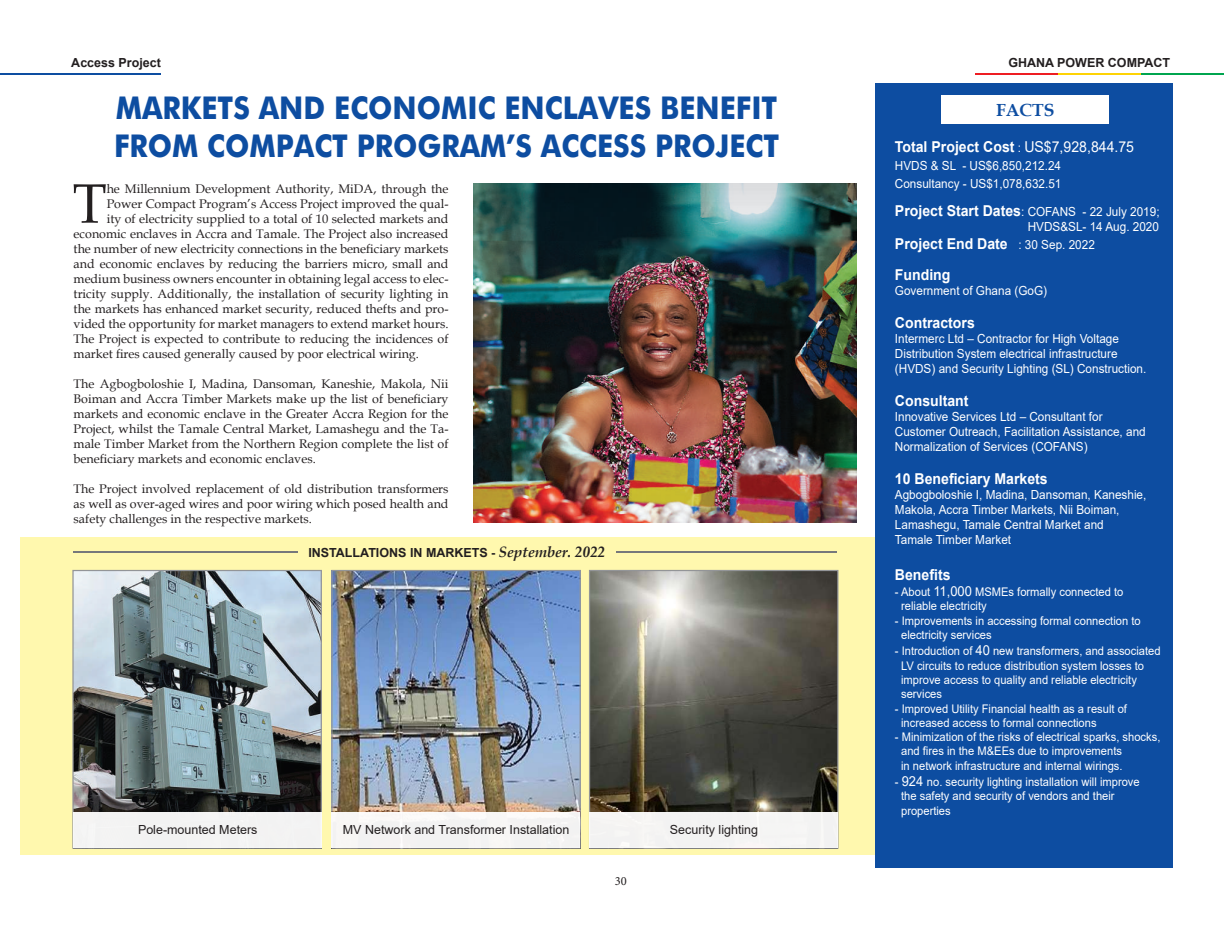
<style>
.page{position:relative;width:1224px;height:936px;background:#fff}
.page>*{position:absolute;margin:0;border:0;box-sizing:border-box;transform-origin:0 0}
.t1{font:55.5px "Book Antiqua";color:#231f20}
.t2{font:700 31.25px/37.5px "Futura BT";color:#0d4da1;scale:.91 1}
.t3{font:700 17.5px "Book Antiqua";color:#0d4da1}
.t4{font:700 15px/30.5px "Arial";color:#fff;scale:.94 1}
.t5{font:12.5px/15px "Book Antiqua";color:#231f20;text-align:justify}
.t6{font:12.5px/15px "Arial";color:#fff;scale:.94 1}
.t7{font:12.5px "Arial";color:#231f20}
.t8{font:700 12.5px "Arial";color:#231f20}
.t9{font:12.5px "Minion Pro";color:#231f20}
.t10{font:11.88px/14.2px "Arial";color:#fff;scale:.94 1}
.s1{font-family:"Book Antiqua";font-style:italic;font-size:15px}
.s2{font-weight:400;font-size:12.5px}
.s3{font-weight:400}
.s4{font-weight:700;font-size:15px}
.s5{font-size:13.75px}
</style>
<div class="page">
<hr style="left:0;top:73px;width:161px;height:1px;background:#0d4da1">
<hr style="left:975px;top:73px;width:83px;height:1px;background:#ee1d23">
<hr style="left:1058px;top:73px;width:82px;height:1px;background:#fed304">
<hr style="left:1141px;top:73px;width:83px;height:1px;background:#00a54f">
<div style="left:20px;top:537px;width:855px;height:318px;background:#fff8ae"></div>
<img style="left:74px;top:572px;width:246px;height:239px">
<div style="left:72px;top:570px;width:250px;height:278px;border:1px solid #939598"></div>
<div style="left:875px;top:83px;width:298px;height:784px;background:#0d4da1"></div>
<div style="left:941px;top:96px;width:167px;height:28px;background:#fff"></div>
<img style="left:333px;top:572px;width:246px;height:239px">
<div style="left:331px;top:570px;width:250px;height:278px;border:1px solid #939598"></div>
<img style="left:591px;top:572px;width:245px;height:239px">
<div style="left:589px;top:570px;width:249px;height:278px;border:1px solid #939598"></div>
<div style="left:73px;top:811px;width:249px;height:36px;background:#f3f3f3"></div>
<div style="left:331px;top:811px;width:249px;height:36px;background:#f4f3f3"></div>
<div style="left:589px;top:811px;width:249px;height:36px;background:#f4f3f3"></div>
<hr style="left:74px;top:551px;width:224px;height:1px;background:#76787b">
<hr style="left:616px;top:551px;width:221px;height:1px;background:#76787b">
<img style="left:473px;top:183px;width:383px;height:340px">
<p class="t8" style="left:71px;top:54px;width:91px">Access Project</p>
<p class="t8" style="left:1008px;top:54px;width:163px">GHANA POWER COMPACT</p>
<h2 class="t2" style="left:114px;top:89px;width:732px">MARKETS AND ECONOMIC ENCLAVES BENEFIT<br>FROM COMPACT PROGRAM’S ACCESS PROJECT</h2>
<h1 class="t1" style="left:73px;top:165px;width:36px">T</h1>
<p class="t5" style="left:107px;top:180px;width:343px">he Millennium Development Authority, MiDA, through the</p>
<p class="t5" style="left:107px;top:195px;width:343px">Power Compact Program’s Access Project improved the qual-</p>
<p class="t5" style="left:107px;top:210px;width:343px">ity of electricity supplied to a total of 10 selected markets and</p>
<p class="t5" style="left:74px;top:225px;width:376px">economic enclaves in Accra and Tamale. The Project also increased</p>
<p class="t5" style="left:74px;top:240px;width:376px">the number of new electricity connections in the beneficiary markets</p>
<p class="t5" style="left:74px;top:255px;width:376px">and economic enclaves by reducing the barriers micro, small and</p>
<p class="t5" style="left:74px;top:270px;width:376px">medium business owners encounter in obtaining legal access to elec-</p>
<p class="t5" style="left:74px;top:285px;width:376px">tricity supply. Additionally, the installation of security lighting in</p>
<p class="t5" style="left:74px;top:300px;width:376px">the markets has enhanced market security, reduced thefts and pro-</p>
<p class="t5" style="left:74px;top:315px;width:376px">vided the opportunity for market managers to extend market hours.</p>
<p class="t5" style="left:74px;top:330px;width:376px">The Project is expected to contribute to reducing the incidences of</p>
<p class="t5" style="left:74px;top:345px;width:347px">market fires caused generally caused by poor electrical wiring.</p>
<p class="t5" style="left:74px;top:375px;width:376px">The Agbogboloshie I, Madina, Dansoman, Kaneshie, Makola, Nii Boiman and Accra Timber Markets make up the list of beneficiary markets and economic enclave in the Greater Accra Region for the Project, whilst the Tamale Central Market, Lamashegu and the Ta&shy;male Timber Market from the Northern Region complete the list of beneficiary markets and economic enclaves.</p>
<p class="t5" style="left:74px;top:480px;width:376px">The Project involved replacement of old distribution transformers as well as over-aged wires and poor wiring which posed health and safety challenges in the respective markets.</p>
<p class="t8" style="left:308px;top:544px;width:298px">INSTALLATIONS IN MARKETS - <span class="s1">September. 2022</span></p>
<p class="t7" style="left:138px;top:821px;width:121px">Pole-mounted Meters</p>
<p class="t7" style="left:343px;top:821px;width:228px">MV Network and Transformer Installation</p>
<p class="t7" style="left:670px;top:821px;width:90px">Security lighting</p>
<p class="t9" style="left:615px;top:872px;width:14px">30</p>
<h3 class="t3" style="left:996px;top:98px;width:60px">FACTS</h3>
<p class="t4" style="left:895px;top:132px;width:256px">Total Project Cost <span class="s2">:</span> <span class="s3">US$7,928,844.75</span></p>
<p class="t6" style="left:895px;top:156px;width:179px;line-height:18px">HVDS &amp; SL - US$6,850,212.24<br>Consultancy - US$1,078,632.51</p>
<p class="t6" style="left:895px;top:204px;width:283px;text-align:right"><span class="s4">Project Start Dates</span>: COFANS - 22 July 2019;<br>HVDS&amp;SL- 14 Aug. 2020</p>
<p class="t4" style="left:895px;top:228px;width:214px">Project End Date <span class="s2">: 30 Sep. 2022<br></span>Funding</p>
<p class="t6" style="left:895px;top:282px;width:163px">Government of Ghana (GoG)</p>
<p class="t4" style="left:895px;top:307px;width:87px">Contractors</p>
<p class="t6" style="left:895px;top:330px;width:269px">Intermerc Ltd – Contractor for High Voltage<br>Distribution System electrical infrastructure (HVDS) and Security Lighting (SL) Construction.</p>
<p class="t4" style="left:895px;top:385px;width:80px">Consultant</p>
<p class="t6" style="left:895px;top:408px;width:268px">Innovative Services Ltd – Consultant for<br>Customer Outreach, Facilitation Assistance, and<br>Normalization of Services (COFANS)</p>
<p class="t4" style="left:895px;top:463px;width:164px">10 Beneficiary Markets</p>
<p class="t6" style="left:895px;top:486px;width:269px">Agbogboloshie I, Madina, Dansoman, Kaneshie, Makola, Accra Timber Markets, Nii Boiman, Lamashegu, Tamale Central Market and<br>Tamale Timber Market</p>
<p class="t4" style="left:895px;top:559px;width:61px">Benefits</p>
<p class="t10" style="left:901px;top:584px;width:238px;text-indent:-6px">- About <span class="s5">11,000</span> MSMEs formally connected to reliable electricity</p>
<p class="t10" style="left:901px;top:613px;width:256px;text-indent:-6px">- Improvements in accessing formal connection to electricity services</p>
<p class="t10" style="left:901px;top:644px;width:277px;text-indent:-6px">- Introduction of <span class="s5">40</span> new transformers, and associated LV circuits to reduce distribution system losses to improve access to quality and reliable electricity services</p>
<p class="t10" style="left:901px;top:701px;width:242px;text-indent:-6px">- Improved Utility Financial health as a result of increased access to formal connections</p>
<p class="t10" style="left:901px;top:729px;width:277px;text-indent:-6px">- Minimization of the risks of electrical sparks, shocks, and fires in the M&amp;EEs due to improvements<br>in network infrastructure and internal wirings.</p>
<p class="t10" style="left:901px;top:774px;width:255px;text-indent:-6px">- <span class="s5">924</span> no. security lighting installation will improve the safety and security of vendors and their properties</p>
</div>
